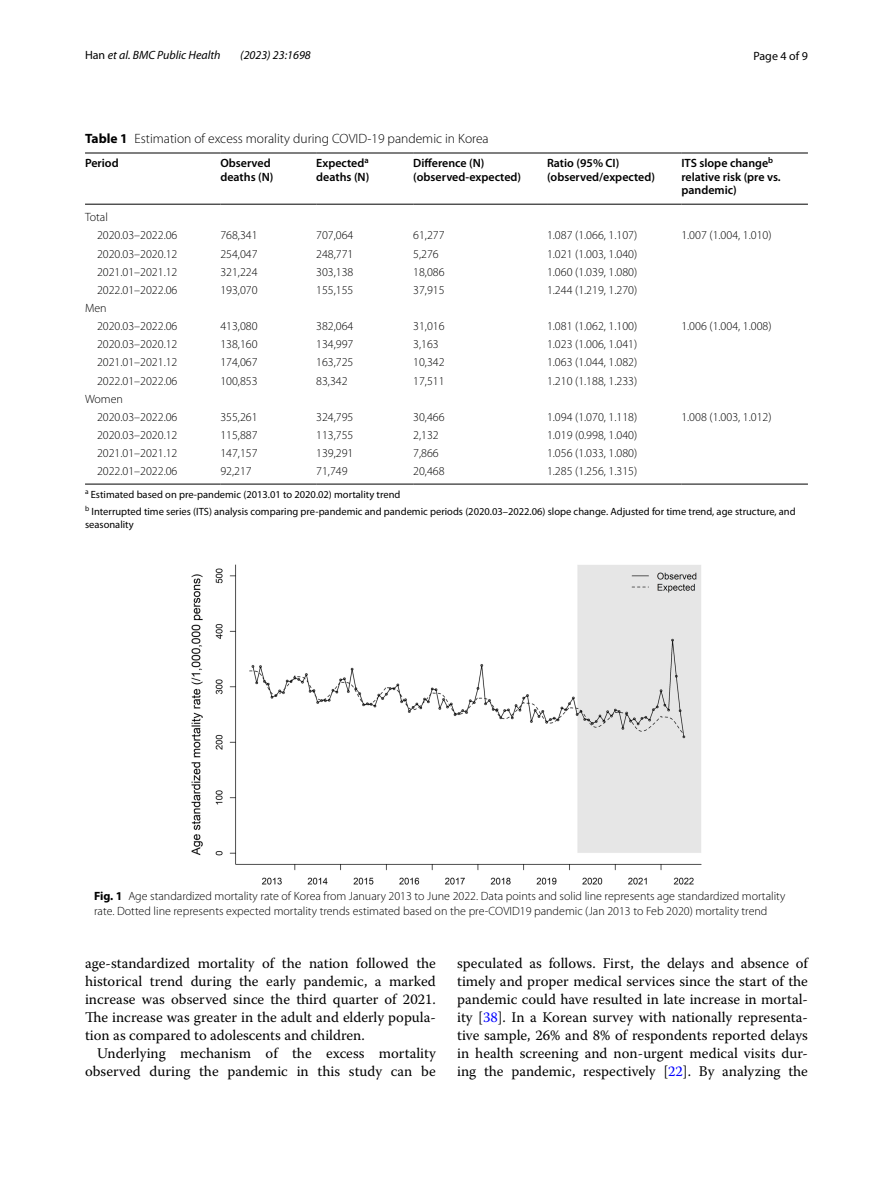
<style>
.page{position:relative;width:893px;height:1187px;background:#fff}
.page>*{position:absolute;margin:0;border:0;box-sizing:border-box;transform-origin:0 0}
.t1{font:14.7px/18px "Warnock Pro";color:#000;text-align:justify}
.t2{font:300 13.5px "Myriad Pro";color:#000}
.t3{font:300 12px/18.1px "Myriad Pro";color:#000}
.t4{font:600 12px/13.5px "Myriad Pro";color:#000}
.t5{font:italic 12px "Myriad Pro";color:#000}
.t6{font:12px "Myriad Pro";color:#000}
.t7{font:10.5px/17px "Myriad Pro";color:#000}
.s1{font-style:normal}
.s2{font-weight:700}
.s3{color:#00f}
</style>
<div class="page">
<hr style="left:85px;top:153px;width:135px;height:1px;background:#000">
<hr style="left:85px;top:204px;width:135px;height:1px;background:#000">
<hr style="left:220px;top:153px;width:96px;height:1px;background:#000">
<hr style="left:220px;top:204px;width:96px;height:1px;background:#000">
<hr style="left:316px;top:153px;width:97px;height:1px;background:#000">
<hr style="left:316px;top:204px;width:97px;height:1px;background:#000">
<hr style="left:413px;top:153px;width:134px;height:1px;background:#000">
<hr style="left:413px;top:204px;width:134px;height:1px;background:#000">
<hr style="left:547px;top:153px;width:134px;height:1px;background:#000">
<hr style="left:547px;top:204px;width:134px;height:1px;background:#000">
<hr style="left:681px;top:153px;width:127px;height:1px;background:#000">
<hr style="left:681px;top:204px;width:127px;height:1px;background:#000">
<hr style="left:85px;top:484px;width:135px;height:1px;background:#000">
<hr style="left:220px;top:484px;width:96px;height:1px;background:#000">
<hr style="left:316px;top:484px;width:97px;height:1px;background:#000">
<hr style="left:413px;top:484px;width:134px;height:1px;background:#000">
<hr style="left:547px;top:484px;width:134px;height:1px;background:#000">
<hr style="left:681px;top:484px;width:127px;height:1px;background:#000">
<img style="left:191px;top:564px;width:511px;height:320px">
<p class="t5" style="left:85px;top:48px;width:137px"><span class="s1">Han</span> et al. BMC Public Health</p>
<p class="t5" style="left:240px;top:48px;width:72px">(2023) 23:1698</p>
<p class="t6" style="left:753px;top:48px;width:56px">Page 4 of 9</p>
<p class="t2" style="left:85px;top:131px;width:405px"><span class="s2">Table 1</span> Estimation of excess morality during COVID-19 pandemic in Korea</p>
<p class="t4" style="left:85px;top:156px;width:35px">Period</p>
<p class="t4" style="left:220px;top:156px;width:55px">Observed deaths (N)</p>
<p class="t4" style="left:316px;top:156px;width:55px">Expected<sup>a </sup>deaths (N)</p>
<p class="t4" style="left:413px;top:156px;width:109px">Difference (N) (observed-expected)</p>
<p class="t4" style="left:547px;top:156px;width:109px">Ratio (95% CI) (observed/expected)</p>
<p class="t4" style="left:681px;top:156px;width:101px">ITS slope change<sup>b </sup>relative risk (pre vs. pandemic)</p>
<p class="t3" style="left:97px;top:208px;width:82px;text-indent:-12px">Total<br>2020.03–2022.06</p>
<p class="t3" style="left:220px;top:226px;width:39px">768,341</p>
<p class="t3" style="left:316px;top:226px;width:39px">707,064</p>
<p class="t3" style="left:413px;top:226px;width:33px">61,277</p>
<p class="t3" style="left:547px;top:226px;width:92px">1.087 (1.066, 1.107)</p>
<p class="t3" style="left:681px;top:226px;width:92px">1.007 (1.004, 1.010)</p>
<p class="t3" style="left:97px;top:244px;width:82px">2020.03–2020.12</p>
<p class="t3" style="left:220px;top:244px;width:39px">254,047</p>
<p class="t3" style="left:316px;top:244px;width:39px">248,771</p>
<p class="t3" style="left:413px;top:244px;width:27px">5,276</p>
<p class="t3" style="left:547px;top:244px;width:92px">1.021 (1.003, 1.040)</p>
<p class="t3" style="left:97px;top:263px;width:82px">2021.01–2021.12</p>
<p class="t3" style="left:220px;top:263px;width:39px">321,224</p>
<p class="t3" style="left:316px;top:263px;width:39px">303,138</p>
<p class="t3" style="left:413px;top:263px;width:33px">18,086</p>
<p class="t3" style="left:547px;top:263px;width:92px">1.060 (1.039, 1.080)</p>
<p class="t3" style="left:97px;top:281px;width:82px">2022.01–2022.06</p>
<p class="t3" style="left:220px;top:281px;width:39px">193,070</p>
<p class="t3" style="left:316px;top:281px;width:39px">155,155</p>
<p class="t3" style="left:413px;top:281px;width:33px">37,915</p>
<p class="t3" style="left:547px;top:281px;width:92px">1.244 (1.219, 1.270)</p>
<p class="t3" style="left:97px;top:299px;width:82px;text-indent:-12px">Men<br>2020.03–2022.06</p>
<p class="t3" style="left:220px;top:317px;width:39px">413,080</p>
<p class="t3" style="left:316px;top:317px;width:39px">382,064</p>
<p class="t3" style="left:413px;top:317px;width:33px">31,016</p>
<p class="t3" style="left:547px;top:317px;width:92px">1.081 (1.062, 1.100)</p>
<p class="t3" style="left:681px;top:317px;width:92px">1.006 (1.004, 1.008)</p>
<p class="t3" style="left:97px;top:335px;width:82px">2020.03–2020.12</p>
<p class="t3" style="left:220px;top:335px;width:39px">138,160</p>
<p class="t3" style="left:316px;top:335px;width:39px">134,997</p>
<p class="t3" style="left:413px;top:335px;width:27px">3,163</p>
<p class="t3" style="left:547px;top:335px;width:92px">1.023 (1.006, 1.041)</p>
<p class="t3" style="left:97px;top:353px;width:82px">2021.01–2021.12</p>
<p class="t3" style="left:220px;top:353px;width:39px">174,067</p>
<p class="t3" style="left:316px;top:353px;width:39px">163,725</p>
<p class="t3" style="left:413px;top:353px;width:33px">10,342</p>
<p class="t3" style="left:547px;top:353px;width:92px">1.063 (1.044, 1.082)</p>
<p class="t3" style="left:97px;top:372px;width:82px">2022.01–2022.06</p>
<p class="t3" style="left:220px;top:372px;width:39px">100,853</p>
<p class="t3" style="left:316px;top:372px;width:33px">83,342</p>
<p class="t3" style="left:413px;top:372px;width:33px">17,511</p>
<p class="t3" style="left:547px;top:372px;width:92px">1.210 (1.188, 1.233)</p>
<p class="t3" style="left:97px;top:390px;width:82px;text-indent:-12px">Women<br>2020.03–2022.06</p>
<p class="t3" style="left:220px;top:408px;width:39px">355,261</p>
<p class="t3" style="left:316px;top:408px;width:39px">324,795</p>
<p class="t3" style="left:413px;top:408px;width:33px">30,466</p>
<p class="t3" style="left:547px;top:408px;width:92px">1.094 (1.070, 1.118)</p>
<p class="t3" style="left:681px;top:408px;width:92px">1.008 (1.003, 1.012)</p>
<p class="t3" style="left:97px;top:426px;width:82px">2020.03–2020.12</p>
<p class="t3" style="left:220px;top:426px;width:39px">115,887</p>
<p class="t3" style="left:316px;top:426px;width:39px">113,755</p>
<p class="t3" style="left:413px;top:426px;width:27px">2,132</p>
<p class="t3" style="left:547px;top:426px;width:92px">1.019 (0.998, 1.040)</p>
<p class="t3" style="left:97px;top:444px;width:82px">2021.01–2021.12</p>
<p class="t3" style="left:220px;top:444px;width:39px">147,157</p>
<p class="t3" style="left:316px;top:444px;width:39px">139,291</p>
<p class="t3" style="left:413px;top:444px;width:27px">7,866</p>
<p class="t3" style="left:547px;top:444px;width:92px">1.056 (1.033, 1.080)</p>
<p class="t3" style="left:97px;top:462px;width:82px">2022.01–2022.06</p>
<p class="t3" style="left:220px;top:462px;width:33px">92,217</p>
<p class="t3" style="left:316px;top:462px;width:33px">71,749</p>
<p class="t3" style="left:413px;top:462px;width:33px">20,468</p>
<p class="t3" style="left:547px;top:462px;width:92px">1.285 (1.256, 1.315)</p>
<p class="t7" style="left:85px;top:486px;width:712px"><sup>a</sup> Estimated based on pre-pandemic (2013.01 to 2020.02) mortality trend<br><sup>b</sup> Interrupted time series (ITS) analysis comparing pre-pandemic and pandemic periods (2020.03–2022.06) slope change. Adjusted for time trend, age structure, and</p>
<p class="t7" style="left:85px;top:515px;width:50px">seasonality</p>
<p class="t3" style="left:94px;top:888px;width:693px;line-height:15px"><span class="s2">Fig. 1</span> Age standardized mortality rate of Korea from January 2013 to June 2022. Data points and solid line represents age standardized mortality rate. Dotted line represents expected mortality trends estimated based on the pre-COVID19 pandemic (Jan 2013 to Feb 2020) mortality trend</p>
<p class="t1" style="left:85px;top:954px;width:352px">age-standardized mortality of the nation followed the historical trend during the early pandemic, a marked increase was observed since the third quarter of 2021.<br>The increase was greater in the adult and elderly popula&shy;tion as compared to adolescents and children.</p>
<p class="t1" style="left:85px;top:1044px;width:352px;text-align:right">Underlying mechanism of the excess mortality observed during the pandemic in this study can be</p>
<p class="t1" style="left:457px;top:954px;width:352px">speculated as follows. First, the delays and absence of timely and proper medical services since the start of the pandemic could have resulted in late increase in mortal&shy;ity [<span class="s3">38</span>]. In a Korean survey with nationally representa&shy;tive sample, 26% and 8% of respondents reported delays in health screening and non-urgent medical visits dur&shy;ing the pandemic, respectively [<span class="s3">22</span>]. By analyzing the</p>
</div>
